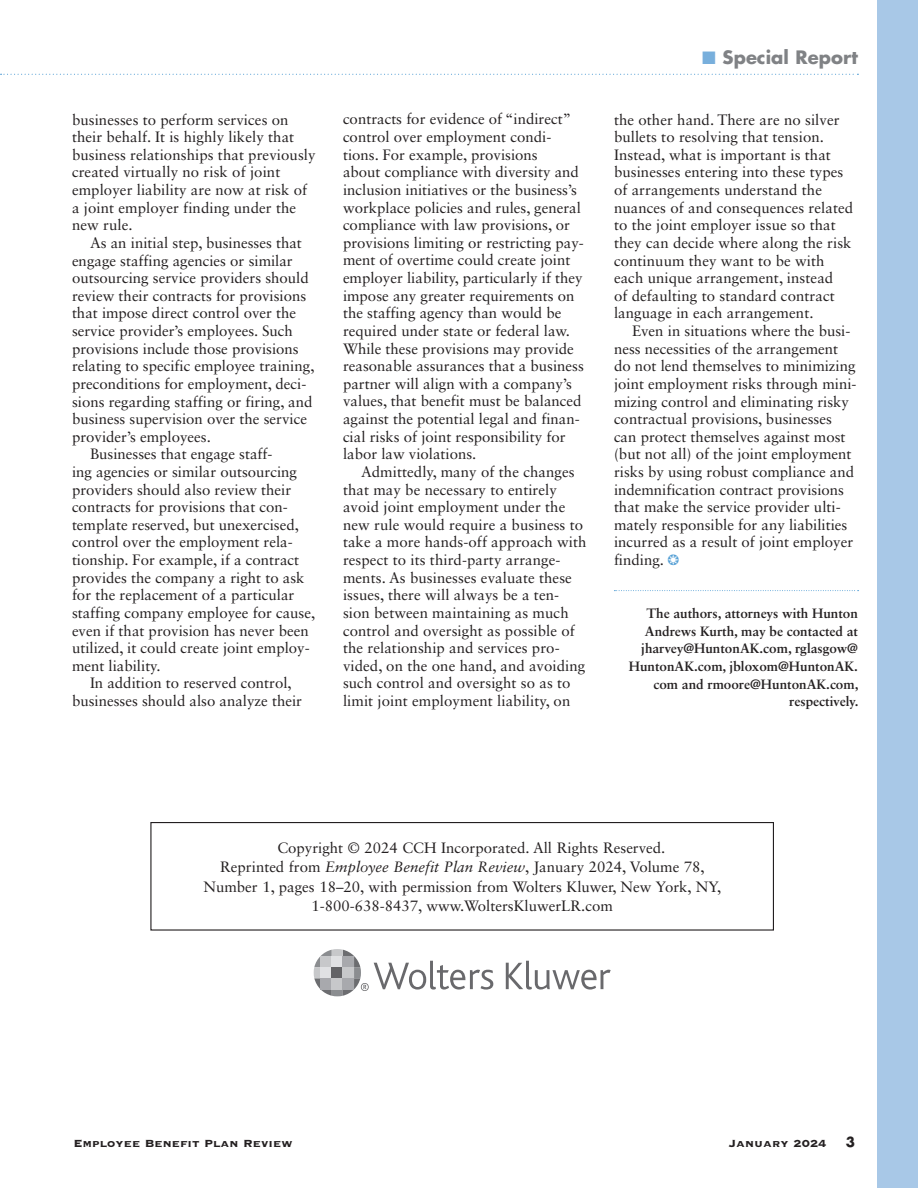
<style>
.page{position:relative;width:918px;height:1188px;background:#fff}
.page>*{position:absolute;margin:0;border:0;box-sizing:border-box;transform-origin:0 0}
.t1{font:700 18px "Futura Std";color:#808285}
.t2{font:15px/17.5px "Sabon LT Std";color:#231f20}
.t3{font:700 13.5px/17.7px "Sabon LT Std";color:#231f20;text-align:right}
.t4{font:13.5px "Copperplate Gothic Std 33 BC";color:#231f20}
.t5{font:700 13.5px "Futura Std";color:#231f20}
.s1{color:#78afdc}
.s2{color:#56a0d5}
.s3{font-style:italic}
</style>
<div class="page">
<svg style="left:1px;top:74px;width:857px;height:1px"></svg>
<div style="left:877px;top:0;width:41px;height:1188px;background:#a8c8e7"></div>
<svg style="left:614px;top:590px;width:245px;height:1px"></svg>
<div style="left:150px;top:822px;width:624px;height:109px;border:1px solid #231f20"></div>
<svg style="left:506px;top:961px;width:105px;height:29px"></svg>
<svg style="left:314px;top:949px;width:179px;height:47px"></svg>
<p class="t2" style="left:72px;top:110px;width:245px">businesses to perform services on their behalf. It is highly likely that business relationships that previously created virtually no risk of joint employer liability are now at risk of a joint employer finding under the new rule.</p>
<p class="t2" style="left:90px;top:234px;width:213px">As an initial step, businesses that</p>
<p class="t2" style="left:72px;top:251px;width:222px">engage staffing agencies or similar</p>
<p class="t2" style="left:72px;top:269px;width:238px">outsourcing service providers should</p>
<p class="t2" style="left:72px;top:287px;width:236px">review their contracts for provisions</p>
<p class="t2" style="left:72px;top:304px;width:226px">that impose direct control over the</p>
<p class="t2" style="left:72px;top:322px;width:222px">service provider’s employees. Such</p>
<p class="t2" style="left:72px;top:339px;width:228px">provisions include those provisions</p>
<p class="t2" style="left:72px;top:357px;width:244px">relating to specific employee training,</p>
<p class="t2" style="left:72px;top:375px;width:236px">preconditions for employment, deci-</p>
<p class="t2" style="left:72px;top:392px;width:242px">sions regarding staffing or firing, and</p>
<p class="t2" style="left:72px;top:410px;width:237px">business supervision over the service</p>
<p class="t2" style="left:72px;top:428px;width:140px">provider’s employees.</p>
<p class="t2" style="left:90px;top:445px;width:184px">Businesses that engage staff-</p>
<p class="t2" style="left:72px;top:463px;width:227px">ing agencies or similar outsourcing</p>
<p class="t2" style="left:72px;top:480px;width:221px">providers should also review their</p>
<p class="t2" style="left:72px;top:498px;width:217px">contracts for provisions that con-</p>
<p class="t2" style="left:72px;top:516px;width:228px">template reserved, but unexercised,</p>
<p class="t2" style="left:72px;top:533px;width:222px">control over the employment rela-</p>
<p class="t2" style="left:72px;top:551px;width:229px">tionship. For example, if a contract</p>
<p class="t2" style="left:72px;top:569px;width:234px">provides the company a right to ask</p>
<p class="t2" style="left:72px;top:586px;width:224px">for the replacement of a particular</p>
<p class="t2" style="left:72px;top:604px;width:245px">staffing company employee for cause,</p>
<p class="t2" style="left:72px;top:621px;width:238px">even if that provision has never been</p>
<p class="t2" style="left:72px;top:639px;width:239px">utilized, it could create joint employ-</p>
<p class="t2" style="left:72px;top:657px;width:90px">ment liability.</p>
<p class="t2" style="left:90px;top:674px;width:203px">In addition to reserved control,</p>
<p class="t2" style="left:72px;top:692px;width:232px">businesses should also analyze their</p>
<p class="t2" style="left:343px;top:110px;width:242px">contracts for evidence of “indirect” control over employment condi&shy;tions. For example, provisions<br>about compliance with diversity and inclusion initiatives or the business’s workplace policies and rules, general compliance with law provisions, or provisions limiting or restricting pay&shy;ment of overtime could create joint employer liability, particularly if they impose any greater requirements on the staffing agency than would be required under state or federal law.<br>While these provisions may provide reasonable assurances that a business partner will align with a company’s values, that benefit must be balanced against the potential legal and finan&shy;cial risks of joint responsibility for labor law violations.</p>
<p class="t2" style="left:343px;top:463px;width:245px;text-indent:18px">Admittedly, many of the changes that may be necessary to entirely avoid joint employment under the new rule would require a business to take a more hands-off approach with respect to its third-party arrange&shy;ments. As businesses evaluate these issues, there will always be a ten&shy;sion between maintaining as much control and oversight as possible of the relationship and services pro&shy;vided, on the one hand, and avoiding such control and oversight so as to limit joint employment liability, on</p>
<p class="t1" style="left:702px;top:45px;width:157px"><span class="s1">■</span> Special Report</p>
<p class="t2" style="left:614px;top:110px;width:241px">the other hand. There are no silver bullets to resolving that tension.<br>Instead, what is important is that businesses entering into these types of arrangements understand the nuances of and consequences related to the joint employer issue so that they can decide where along the risk continuum they want to be with each unique arrangement, instead<br>of defaulting to standard contract language in each arrangement.</p>
<p class="t2" style="left:614px;top:322px;width:244px;text-indent:18px">Even in situations where the busi&shy;ness necessities of the arrangement do not lend themselves to minimizing joint employment risks through mini&shy;mizing control and eliminating risky contractual provisions, businesses can protect themselves against most (but not all) of the joint employment risks by using robust compliance and indemnification contract provisions that make the service provider ulti&shy;mately responsible for any liabilities incurred as a result of joint employer finding. <span class="s2">❂</span></p>
<p class="t3" style="left:629px;top:604px;width:231px">The authors, attorneys with Hunton<br>Andrews Kurth, may be contacted at jharvey@HuntonAK.com, rglasgow@<br>HuntonAK.com, jbloxom@HuntonAK. com and rmoore@HuntonAK.com, respectively.</p>
<p class="t2" style="left:277px;top:838px;width:390px">Copyright © 2024 CCH Incorporated. All Rights Reserved.</p>
<p class="t2" style="left:220px;top:858px;width:486px">Reprinted from <span class="s3">Employee Benefit Plan Review</span>, January 2024, Volume 78,</p>
<p class="t2" style="left:204px;top:877px;width:519px">Number 1, pages 18–20, with permission from Wolters Kluwer, New York, NY,</p>
<p class="t2" style="left:311px;top:897px;width:303px">1-800-638-8437, www.WoltersKluwerLR.com</p>
<p class="t4" style="left:74px;top:1136px;width:221px">Employee Benefit Plan Review</p>
<p class="t4" style="left:729px;top:1136px;width:99px">January 2024</p>
<p class="t5" style="left:846px;top:1133px;width:11px">3</p>
</div>
